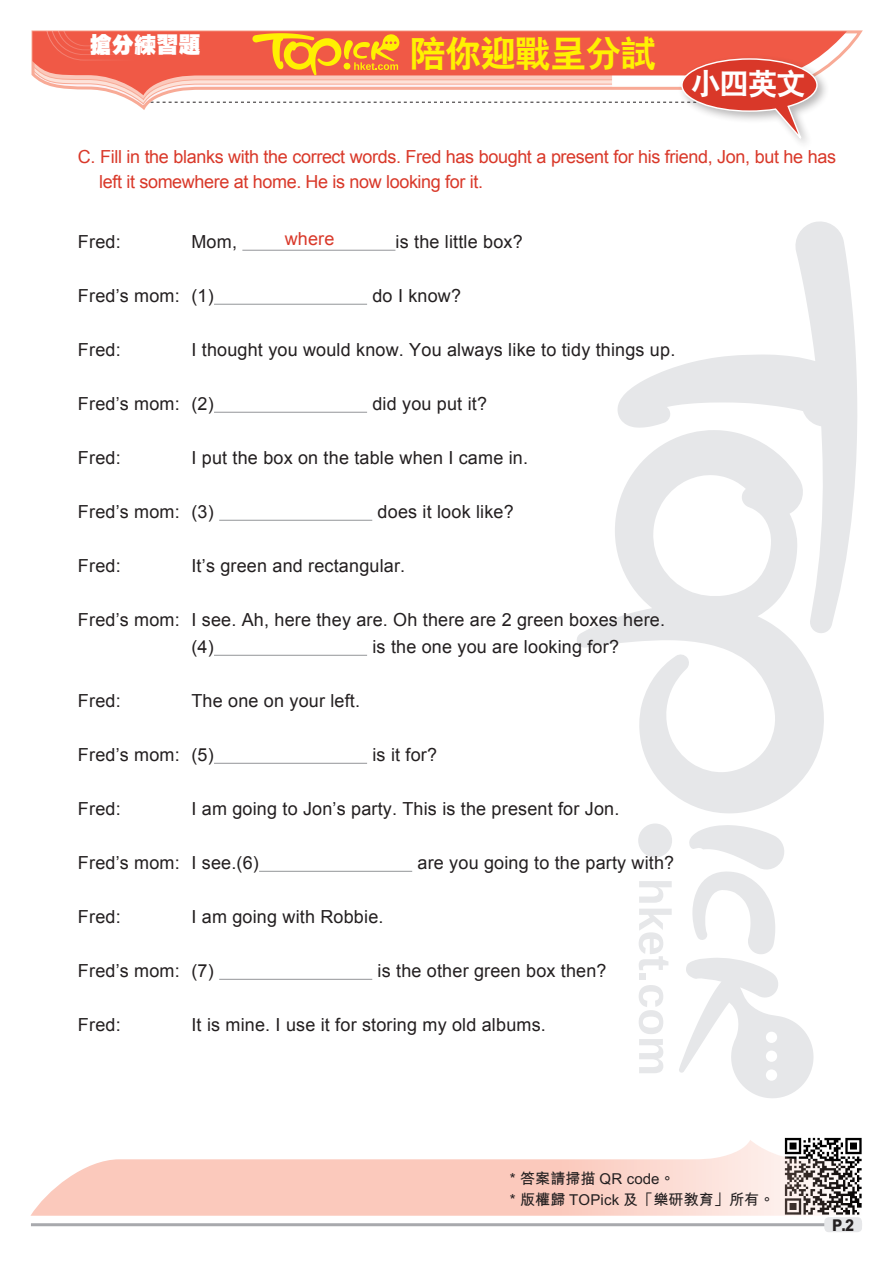
<style>
.page{position:relative;width:893px;height:1263px;background:#fff}
.page>*{position:absolute;margin:0;border:0;box-sizing:border-box;transform-origin:0 0}
.小題eq{font:36px "C Hei 2 Xbold HKSCS";letter-spacing:-.025em;color:#fff101}
.內文{font:30px "C Hei 2 Xbold HKSCS";color:#fff}
.小題{font:22.2px "C Hei Ultra Bold HKSCS";color:#fff}
.英文內容{font:18px "Arial";letter-spacing:.01em;color:#231f20}
.英文問題{font:18px/25.5px "Arial";letter-spacing:-.02em;color:#d93829}
.Ex_Questions{font:18px "Arial";letter-spacing:.01em;color:#d93829}
.t1{font:16.2px "M Hei Xbold HKSCS";color:#231f20;scale:.9 1}
.sf_內文{font:15px "M Hei Bold HKSCS";letter-spacing:.01em;color:#231f20}
</style>
<div class="page">
<svg style="left:639px;top:881px;width:33px;height:22px"></svg>
<svg style="left:639px;top:909px;width:33px;height:61px"></svg>
<div style="left:639px;top:974px;width:7px;height:6px;background:#e6e7e9"></div>
<svg style="left:639px;top:985px;width:24px;height:88px"></svg>
<div style="left:638px;top:823px;width:34px;height:34px;background:#e6e7e9;border-radius:50%"></div>
<svg style="left:679px;top:825px;width:135px;height:273px"></svg>
<svg style="left:617px;top:221px;width:240px;height:411px"></svg>
<svg style="left:577px;top:430px;width:248px;height:383px"></svg>
<img style="left:784px;top:1137px;width:78px;height:71px">
<svg style="left:30px;top:1140px;width:831px;height:76px;fill:#fbcbbf"></svg>
<hr style="left:31px;top:1223px;width:831px;height:3px;background:#a8a9ad">
<div style="left:824px;top:1217px;width:38px;height:15px;background:#e6e7e9;border-radius:4px"></div>
<svg style="left:818px;top:31px;width:29px;height:36px"></svg>
<div style="left:678px;top:54px;width:151px;height:96px;background:#231f20;opacity:.32"></div>
<svg style="left:31px;top:30px;width:787px;height:116px"></svg>
<hr style="left:242px;top:250px;width:153px;height:1px;background:#939598">
<hr style="left:214px;top:304px;width:153px;height:1px;background:#939598">
<hr style="left:214px;top:412px;width:153px;height:1px;background:#939598">
<hr style="left:219px;top:520px;width:153px;height:1px;background:#939598">
<hr style="left:214px;top:655px;width:153px;height:1px;background:#939598">
<hr style="left:214px;top:763px;width:153px;height:1px;background:#939598">
<hr style="left:259px;top:871px;width:153px;height:1px;background:#939598">
<hr style="left:219px;top:979px;width:153px;height:1px;background:#939598">
<p class="小題" style="left:90px;top:30px;width:113px">搶分練習題</p>
<p class="小題eq" style="left:410px;top:30px;width:248px">陪你迎戰呈分試</p>
<p class="內文" style="left:691px;top:64px;width:117px">小四英文</p>
<p class="英文問題" style="left:99px;top:144px;width:738px;text-indent:-21px">C. Fill in the blanks with the correct words. Fred has bought a present for his friend, Jon, but he has left it somewhere at home. He is now looking for it.</p>
<p class="Ex_Questions" style="left:285px;top:227px;width:51px">where</p>
<p class="英文內容" style="left:78px;top:230px;width:44px">Fred:</p>
<p class="英文內容" style="left:191px;top:230px;width:47px">Mom,</p>
<p class="英文內容" style="left:396px;top:230px;width:129px">is the little box?</p>
<p class="英文內容" style="left:78px;top:284px;width:137px">Fred’s mom: (1)</p>
<p class="英文內容" style="left:372px;top:284px;width:90px">do I know?</p>
<p class="英文內容" style="left:78px;top:338px;width:44px">Fred:</p>
<p class="英文內容" style="left:191px;top:338px;width:485px">I thought you would know. You always like to tidy things up.</p>
<p class="英文內容" style="left:78px;top:392px;width:137px">Fred’s mom: (2)</p>
<p class="英文內容" style="left:372px;top:392px;width:116px">did you put it?</p>
<p class="英文內容" style="left:78px;top:446px;width:44px">Fred:</p>
<p class="英文內容" style="left:191px;top:446px;width:338px">I put the box on the table when I came in.</p>
<p class="英文內容" style="left:78px;top:500px;width:137px">Fred’s mom: (3)</p>
<p class="英文內容" style="left:378px;top:500px;width:138px">does it look like?</p>
<p class="英文內容" style="left:78px;top:554px;width:44px">Fred:</p>
<p class="英文內容" style="left:191px;top:554px;width:215px">It’s green and rectangular.</p>
<p class="英文內容" style="left:78px;top:608px;width:588px">Fred’s mom: I see. Ah, here they are. Oh there are 2 green boxes here.</p>
<p class="英文內容" style="left:191px;top:635px;width:24px">(4)</p>
<p class="英文內容" style="left:372px;top:635px;width:248px">is the one you are looking for?</p>
<p class="英文內容" style="left:78px;top:689px;width:44px">Fred:</p>
<p class="英文內容" style="left:191px;top:689px;width:170px">The one on your left.</p>
<p class="英文內容" style="left:78px;top:743px;width:137px">Fred’s mom: (5)</p>
<p class="英文內容" style="left:372px;top:743px;width:66px">is it for?</p>
<p class="英文內容" style="left:78px;top:797px;width:44px">Fred:</p>
<p class="英文內容" style="left:191px;top:797px;width:429px">I am going to Jon’s party. This is the present for Jon.</p>
<p class="英文內容" style="left:78px;top:851px;width:182px">Fred’s mom: I see.(6)</p>
<p class="英文內容" style="left:418px;top:851px;width:258px">are you going to the party with?</p>
<p class="英文內容" style="left:78px;top:905px;width:44px">Fred:</p>
<p class="英文內容" style="left:191px;top:905px;width:194px">I am going with Robbie.</p>
<p class="英文內容" style="left:78px;top:959px;width:137px">Fred’s mom: (7)</p>
<p class="英文內容" style="left:378px;top:959px;width:230px">is the other green box then?</p>
<p class="英文內容" style="left:78px;top:1013px;width:44px">Fred:</p>
<p class="英文內容" style="left:191px;top:1013px;width:356px">It is mine. I use it for storing my old albums.</p>
<p class="sf_內文" style="left:510px;top:1167px;width:167px">* 答案請掃描 QR code。</p>
<p class="sf_內文" style="left:510px;top:1188px;width:266px">* 版權歸 TOPick 及「樂研教育」所有。</p>
<p class="t1" style="left:832px;top:1214px;width:26px">P.2</p>
</div>
